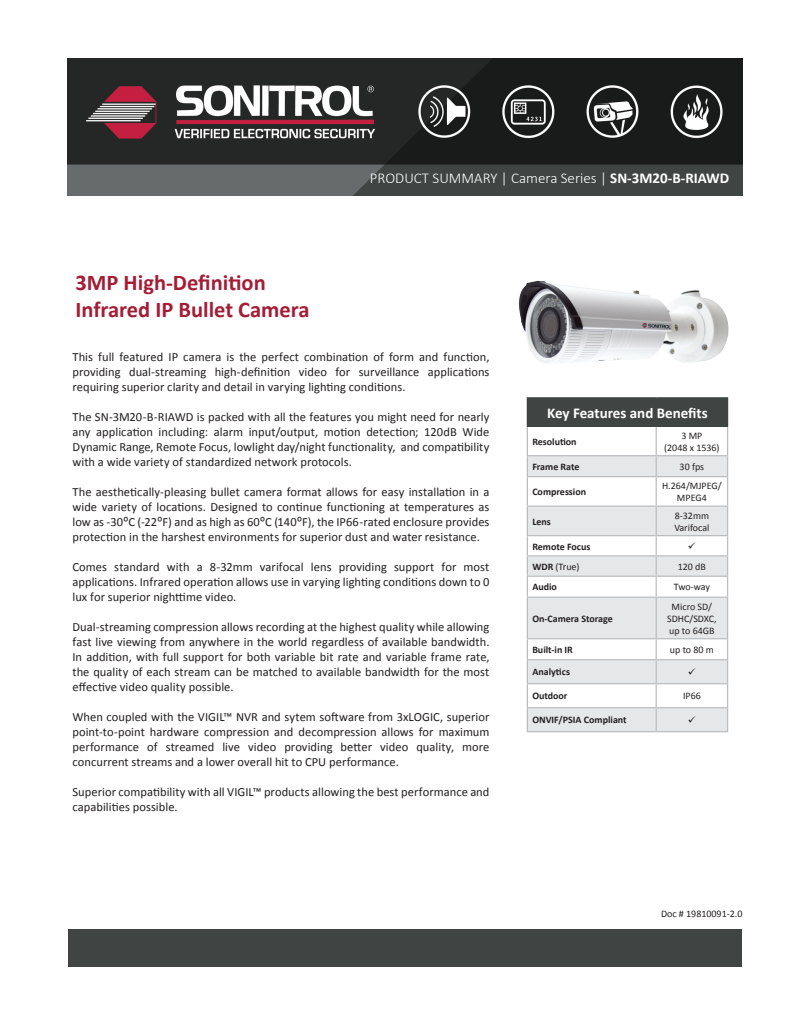
<style>
.page{position:relative;width:810px;height:1035px;background:#fff}
.page>*{position:absolute;margin:0;border:0;box-sizing:border-box;transform-origin:0 0}
.t1{font:700 22.5px/27px "Calibri";color:#a41d35}
.t2{font:300 15px "Calibri";color:#fff}
.t3{font:700 15px "Calibri";color:#fff}
.t4{font:12.5px/15px "Calibri";letter-spacing:.005em;color:#231f20;text-align:justify}
.t5{font:10px/12px "Calibri";color:#231f20;text-align:center}
.t6{font:700 10px "Calibri";color:#231f20}
.s1{font-weight:700}
</style>
<div class="page">
<img style="left:68px;top:59px;width:674px;height:137px">
<div style="left:68px;top:929px;width:674px;height:38px;background:#404443"></div>
<img style="left:519px;top:280px;width:210px;height:83px">
<div style="left:527px;top:398px;width:201px;height:28px;background:#404443"></div>
<svg style="left:528px;top:456px;width:199px;height:275px;fill:#e6e7e9"></svg>
<hr style="left:527px;top:506px;width:129px;height:1px;background:#bcbdc0">
<hr style="left:656px;top:506px;width:72px;height:1px;background:#bcbdc0">
<hr style="left:527px;top:535px;width:129px;height:1px;background:#bcbdc0">
<hr style="left:656px;top:535px;width:72px;height:1px;background:#bcbdc0">
<hr style="left:527px;top:555px;width:129px;height:2px;background:#bcbdc0">
<hr style="left:656px;top:555px;width:72px;height:2px;background:#bcbdc0">
<hr style="left:527px;top:576px;width:129px;height:1px;background:#bcbdc0">
<hr style="left:656px;top:576px;width:72px;height:1px;background:#bcbdc0">
<hr style="left:527px;top:597px;width:129px;height:1px;background:#bcbdc0">
<hr style="left:527px;top:598px;width:1px;height:40px;background:#bcbdc0">
<hr style="left:656px;top:597px;width:72px;height:1px;background:#bcbdc0">
<hr style="left:656px;top:598px;width:1px;height:40px;background:#bcbdc0">
<hr style="left:727px;top:598px;width:1px;height:40px;background:#bcbdc0">
<hr style="left:527px;top:638px;width:129px;height:1px;background:#bcbdc0">
<hr style="left:656px;top:638px;width:72px;height:1px;background:#bcbdc0">
<hr style="left:527px;top:659px;width:129px;height:1px;background:#bcbdc0">
<hr style="left:656px;top:659px;width:72px;height:1px;background:#bcbdc0">
<hr style="left:527px;top:683px;width:129px;height:1px;background:#bcbdc0">
<hr style="left:656px;top:683px;width:72px;height:1px;background:#bcbdc0">
<hr style="left:527px;top:707px;width:129px;height:1px;background:#bcbdc0">
<svg style="left:527px;top:639px;width:1px;height:92px"></svg>
<hr style="left:656px;top:707px;width:72px;height:1px;background:#bcbdc0">
<svg style="left:656px;top:639px;width:1px;height:92px"></svg>
<svg style="left:727px;top:639px;width:1px;height:92px"></svg>
<hr style="left:527px;top:731px;width:129px;height:1px;background:#bcbdc0">
<hr style="left:656px;top:731px;width:72px;height:1px;background:#bcbdc0">
<hr style="left:527px;top:397px;width:129px;height:1px;background:#404443">
<hr style="left:656px;top:397px;width:72px;height:1px;background:#404443">
<hr style="left:527px;top:426px;width:129px;height:1px;background:#404443">
<hr style="left:656px;top:426px;width:72px;height:1px;background:#404443">
<hr style="left:527px;top:455px;width:129px;height:1px;background:#bcbdc0">
<svg style="left:527px;top:427px;width:1px;height:170px"></svg>
<hr style="left:656px;top:455px;width:72px;height:1px;background:#bcbdc0">
<svg style="left:656px;top:427px;width:1px;height:170px"></svg>
<svg style="left:727px;top:427px;width:1px;height:170px"></svg>
<hr style="left:527px;top:476px;width:129px;height:1px;background:#bcbdc0">
<hr style="left:656px;top:476px;width:72px;height:1px;background:#bcbdc0">
<svg style="left:689px;top:542px;width:6px;height:6px"></svg>
<svg style="left:689px;top:668px;width:6px;height:6px"></svg>
<svg style="left:689px;top:716px;width:6px;height:6px"></svg>
<p class="t2" style="left:370px;top:169px;width:361px">PRODUCT SUMMARY | Camera Series | <span class="s1">SN-3M20-B-RIAWD</span></p>
<h1 class="t1" style="left:76px;top:269px;width:236px">3MP High-Definition<br>Infrared IP Bullet Camera</h1>
<p class="t4" style="left:72px;top:350px;width:418px">This full featured IP camera is the perfect combination of form and function, providing dual-streaming high-definition video for surveillance applications requiring superior clarity and detail in varying lighting conditions.</p>
<p class="t4" style="left:72px;top:410px;width:418px">The SN-3M20-B-RIAWD is packed with all the features you might need for nearly any application including: alarm input/output, motion detection; 120dB Wide Dynamic Range, Remote Focus, lowlight day/night functionality, and compatibility with a wide variety of standardized network protocols.</p>
<p class="t4" style="left:72px;top:485px;width:419px">The aesthetically-pleasing bullet camera format allows for easy installation in a wide variety of locations. Designed to continue functioning at temperatures as low as -30⁰C (-22⁰F) and as high as 60⁰C (140⁰F), the IP66-rated enclosure provides protection in the harshest environments for superior dust and water resistance.</p>
<p class="t4" style="left:72px;top:560px;width:418px">Comes standard with a 8-32mm varifocal lens providing support for most applications. Infrared operation allows use in varying lighting conditions down to 0 lux for superior nighttime video.</p>
<p class="t4" style="left:72px;top:620px;width:419px">Dual-streaming compression allows recording at the highest quality while allowing fast live viewing from anywhere in the world regardless of available bandwidth.<br>In addition, with full support for both variable bit rate and variable frame rate, the quality of each stream can be matched to available bandwidth for the most effective video quality possible.</p>
<p class="t4" style="left:72px;top:710px;width:419px">When coupled with the VIGIL™ NVR and sytem software from 3xLOGIC, superior point-to-point hardware compression and decompression allows for maximum performance of streamed live video providing better video quality, more concurrent streams and a lower overall hit to CPU performance.</p>
<p class="t4" style="left:72px;top:785px;width:418px">Superior compatibility with all VIGIL™ products allowing the best performance and capabilities possible.</p>
<p class="t3" style="left:547px;top:403px;width:162px">Key Features and Benefits</p>
<p class="t6" style="left:532px;top:435px;width:46px">Resolution</p>
<p class="t5" style="left:664px;top:429px;width:57px">3 MP<br>(2048 x 1536)</p>
<p class="t6" style="left:532px;top:460px;width:49px">Frame Rate</p>
<p class="t5" style="left:680px;top:461px;width:26px">30 fps</p>
<p class="t6" style="left:532px;top:485px;width:55px">Compression</p>
<p class="t5" style="left:662px;top:480px;width:61px">H.264/MJPEG/<br>MPEG4</p>
<p class="t6" style="left:532px;top:515px;width:20px">Lens</p>
<p class="t5" style="left:674px;top:509px;width:37px;text-align:left">8-32mm<br>Varifocal</p>
<p class="t6" style="left:532px;top:540px;width:60px">Remote Focus</p>
<p class="t5" style="left:532px;top:561px;width:49px"><span class="s1">WDR</span> (True)</p>
<p class="t5" style="left:678px;top:561px;width:30px">120 dB</p>
<p class="t6" style="left:532px;top:581px;width:26px">Audio</p>
<p class="t5" style="left:674px;top:581px;width:38px">Two-way</p>
<p class="t6" style="left:532px;top:612px;width:82px">On-Camera Storage</p>
<p class="t5" style="left:667px;top:600px;width:51px">Micro SD/<br>SDHC/SDXC, up to 64GB</p>
<p class="t6" style="left:532px;top:643px;width:42px">Built-in IR</p>
<p class="t5" style="left:670px;top:644px;width:45px">up to 80 m</p>
<p class="t6" style="left:532px;top:666px;width:39px">Analytics</p>
<p class="t6" style="left:532px;top:690px;width:37px">Outdoor</p>
<p class="t5" style="left:683px;top:690px;width:19px">IP66</p>
<p class="t6" style="left:532px;top:714px;width:96px">ONVIF/PSIA Compliant</p>
<p class="t5" style="left:661px;top:908px;width:83px">Doc # 19810091-2.0</p>
</div>
